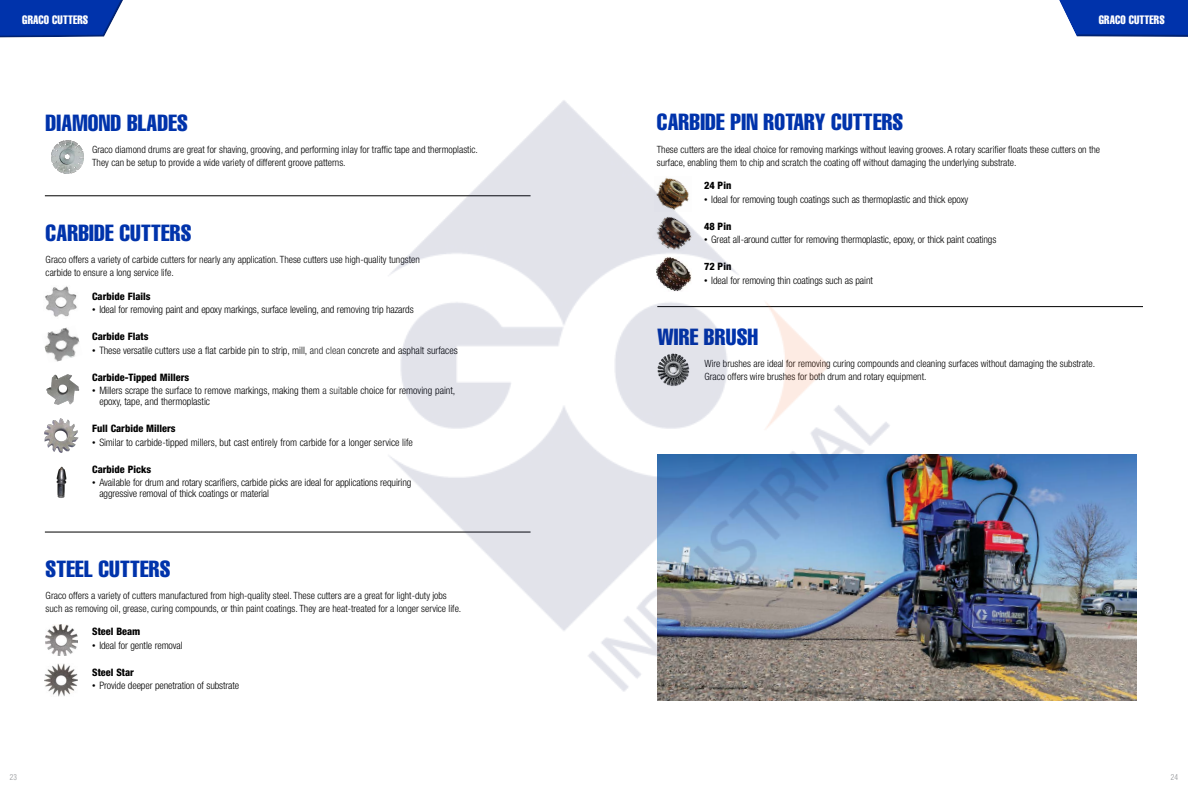
<style>
.page{position:relative;width:1188px;height:792px;background:#fff}
.page>*{position:absolute;margin:0;border:0;box-sizing:border-box;transform-origin:0 0}
.t1{font:23px "Helvetica LT Std Comp";letter-spacing:.01em;color:#0033ab}
.t2{font:12px "Helvetica LT Std Comp";letter-spacing:.01em;color:#fff;scale:.96 1}
.t3{font:300 condensed 10.2px/11px "Helvetica Neue LT Std";letter-spacing:-.01em;color:#000}
.t4{font:800 condensed 10.2px "Helvetica Neue LT Std";color:#000}
.t5{font:300 condensed 10px/13px "Helvetica Neue LT Std";color:#000}
.t6{font:300 condensed 8px "Helvetica LT Std";color:#939598}
.s1{font-size:7px}
</style>
<div class="page">
<div style="left:0;top:0;width:134px;height:38px;background:#000;opacity:.5"></div>
<div style="left:1047px;top:0;width:141px;height:37px;background:#000;opacity:.5"></div>
<img style="left:45px;top:286px;width:32px;height:31px">
<img style="left:44px;top:327px;width:36px;height:35px">
<img style="left:45px;top:418px;width:33px;height:34px">
<img style="left:56px;top:466px;width:11px;height:32px">
<img style="left:46px;top:374px;width:34px;height:31px">
<img style="left:44px;top:663px;width:34px;height:33px">
<img style="left:45px;top:624px;width:32px;height:31px">
<img style="left:52px;top:141px;width:32px;height:32px">
<hr style="left:45px;top:196px;width:486px;height:1px;background:#000">
<hr style="left:45px;top:532px;width:486px;height:1px;background:#000">
<hr style="left:657px;top:306px;width:486px;height:1px;background:#000">
<img style="left:657px;top:454px;width:479px;height:247px">
<img style="left:297px;top:100px;width:594px;height:593px">
<p class="t2" style="left:22px;top:12px;width:70px">GRACO CUTTERS</p>
<p class="t2" style="left:1099px;top:12px;width:70px">GRACO CUTTERS</p>
<h1 class="t1" style="left:46px;top:108px;width:144px">DIAMOND BLADES</h1>
<p class="t5" style="left:92px;top:143px;width:387px">Graco diamond drums are great for shaving, grooving, and performing inlay for traffic tape and thermoplastic.<br>They can be setup to provide a wide variety of different groove patterns.</p>
<h1 class="t1" style="left:46px;top:218px;width:147px">CARBIDE CUTTERS</h1>
<p class="t5" style="left:46px;top:253px;width:376px">Graco offers a variety of carbide cutters for nearly any application. These cutters use high-quality tungsten carbide to ensure a long service life.</p>
<p class="t4" style="left:92px;top:290px;width:60px">Carbide Flails</p>
<p class="t3" style="left:92px;top:304px;width:323px"><span class="s1">•</span> Ideal for removing paint and epoxy markings, surface leveling, and removing trip hazards</p>
<p class="t4" style="left:92px;top:330px;width:58px">Carbide Flats</p>
<p class="t3" style="left:92px;top:344px;width:367px"><span class="s1">•</span> These versatile cutters use a flat carbide pin to strip, mill, and clean concrete and asphalt surfaces</p>
<p class="t4" style="left:92px;top:371px;width:99px">Carbide-Tipped Millers</p>
<p class="t3" style="left:99px;top:385px;width:358px;text-indent:-7px"><span class="s1">•</span> Millers scrape the surface to remove markings, making them a suitable choice for removing paint, epoxy, tape, and thermoplastic</p>
<p class="t4" style="left:92px;top:422px;width:85px">Full Carbide Millers</p>
<p class="t3" style="left:92px;top:436px;width:322px"><span class="s1">•</span> Similar to carbide-tipped millers, but cast entirely from carbide for a longer service life</p>
<p class="t4" style="left:92px;top:463px;width:60px">Carbide Picks</p>
<p class="t3" style="left:99px;top:477px;width:314px;text-indent:-7px"><span class="s1">•</span> Available for drum and rotary scarifiers, carbide picks are ideal for applications requiring aggressive removal of thick coatings or material</p>
<h1 class="t1" style="left:46px;top:554px;width:126px">STEEL CUTTERS</h1>
<p class="t5" style="left:46px;top:589px;width:417px">Graco offers a variety of cutters manufactured from high-quality steel. These cutters are a great for light-duty jobs such as removing oil, grease, curing compounds, or thin paint coatings. They are heat-treated for a longer service life.</p>
<p class="t4" style="left:92px;top:625px;width:50px">Steel Beam</p>
<p class="t3" style="left:92px;top:640px;width:92px"><span class="s1">•</span> Ideal for gentle removal</p>
<p class="t4" style="left:92px;top:666px;width:43px">Steel Star</p>
<p class="t3" style="left:92px;top:680px;width:149px"><span class="s1">•</span> Provide deeper penetration of substrate</p>
<h1 class="t1" style="left:657px;top:108px;width:248px">CARBIDE PIN ROTARY CUTTERS</h1>
<p class="t5" style="left:657px;top:143px;width:445px">These cutters are the ideal choice for removing markings without leaving grooves. A rotary scarifier floats these cutters on the surface, enabling them to chip and scratch the coating off without damaging the underlying substrate.</p>
<p class="t4" style="left:704px;top:179px;width:29px">24 Pin</p>
<p class="t3" style="left:704px;top:194px;width:266px"><span class="s1">•</span> Ideal for removing tough coatings such as thermoplastic and thick epoxy</p>
<p class="t4" style="left:704px;top:220px;width:29px">48 Pin</p>
<p class="t3" style="left:704px;top:234px;width:294px"><span class="s1">•</span> Great all-around cutter for removing thermoplastic, epoxy, or thick paint coatings</p>
<p class="t4" style="left:704px;top:260px;width:29px">72 Pin</p>
<p class="t3" style="left:704px;top:275px;width:170px"><span class="s1">•</span> Ideal for removing thin coatings such as paint</p>
<h1 class="t1" style="left:657px;top:322px;width:102px">WIRE BRUSH</h1>
<p class="t5" style="left:704px;top:357px;width:392px">Wire brushes are ideal for removing curing compounds and cleaning surfaces without damaging the substrate.<br>Graco offers wire brushes for both drum and rotary equipment.</p>
<p class="t6" style="left:10px;top:772px;width:9px">23</p>
<p class="t6" style="left:1171px;top:772px;width:9px">24</p>
</div>
